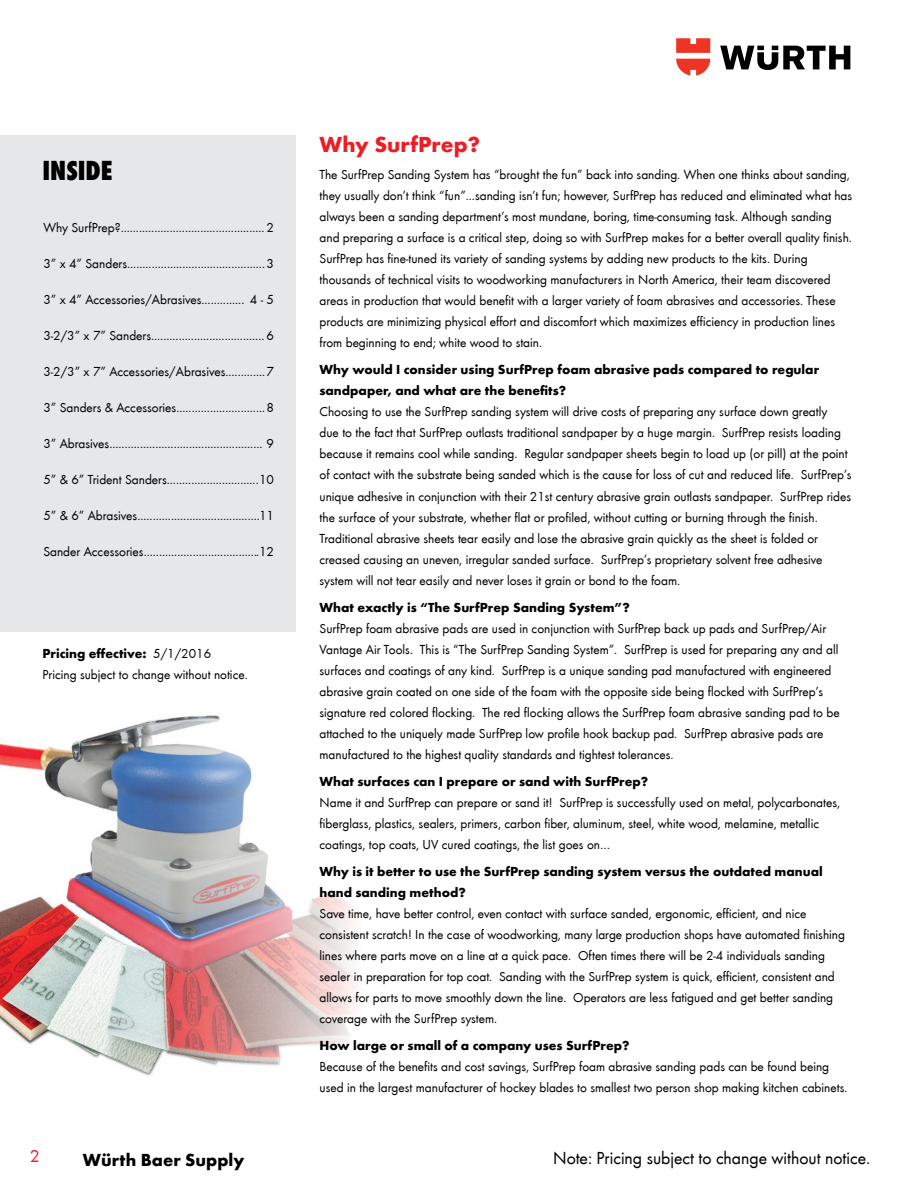
<style>
.page{position:relative;width:918px;height:1188px;background:#fff}
.page>*{position:absolute;margin:0;border:0;box-sizing:border-box;transform-origin:0 0}
.t1{font:800 condensed 28.5px "Wuerth";color:#000}
.t2{font:700 22.5px "Wuerth";color:#ed1d24}
.t3{font:18px "Wuerth";color:#000}
.t4{font:700 18px "Wuerth";color:#000}
.t5{font:18px "Wuerth";color:#ed1d24}
.t6{font:13.5px/21px "Wuerth";color:#000}
.t7{font:700 13.5px/21px "Wuerth";color:#000}
.s1{font-weight:700}
</style>
<div class="page">
<svg style="left:720px;top:46px;width:130px;height:24px"></svg>
<svg style="left:676px;top:38px;width:34px;height:38px"></svg>
<img style="left:0;top:715px;width:355px;height:361px">
<div style="left:0;top:135px;width:296px;height:497px;background:#e6e7e8"></div>
<h1 class="t1" style="left:43px;top:150px;width:72px">INSIDE</h1>
<p class="t6" style="left:43px;top:216px;width:232px">Why SurfPrep?...............................................2</p>
<p class="t6" style="left:43px;top:252px;width:232px">3” x 4” Sanders.............................................3</p>
<p class="t6" style="left:43px;top:288px;width:232px">3” x 4” Accessories/Abrasives.............. 4 - 5</p>
<p class="t6" style="left:43px;top:324px;width:232px">3-2/3” x 7” Sanders..................................... 6</p>
<p class="t6" style="left:43px;top:360px;width:232px">3-2/3” x 7” Accessories/Abrasives.............7</p>
<p class="t6" style="left:43px;top:396px;width:232px">3” Sanders &amp; Accessories.............................8</p>
<p class="t6" style="left:43px;top:432px;width:232px">3” Abrasives.................................................. 9</p>
<p class="t6" style="left:43px;top:468px;width:232px">5” &amp; 6” Trident Sanders..............................10</p>
<p class="t6" style="left:43px;top:504px;width:232px">5” &amp; 6” Abrasives........................................11</p>
<p class="t6" style="left:43px;top:540px;width:232px">Sander Accessories......................................12</p>
<p class="t6" style="left:43px;top:642px;width:207px"><span class="s1">Pricing effective:</span> 5/1/2016<br>Pricing subject to change without notice.</p>
<h2 class="t2" style="left:320px;top:128px;width:162px">Why SurfPrep?</h2>
<p class="t6" style="left:320px;top:164px;width:534px">The SurfPrep Sanding System has “brought the fun” back into sanding. When one thinks about sanding, they usually don’t think “fun”...sanding isn’t fun; however, SurfPrep has reduced and eliminated what has always been a sanding department’s most mundane, boring, time-consuming task. Although sanding and preparing a surface is a critical step, doing so with SurfPrep makes for a better overall quality finish.<br>SurfPrep has fine-tuned its variety of sanding systems by adding new products to the kits. During thousands of technical visits to woodworking manufacturers in North America, their team discovered areas in production that would benefit with a larger variety of foam abrasives and accessories. These products are minimizing physical effort and discomfort which maximizes efficiency in production lines from beginning to end; white wood to stain.</p>
<p class="t7" style="left:320px;top:358px;width:501px">Why would I consider using SurfPrep foam abrasive pads compared to regular sandpaper, and what are the benefits?</p>
<p class="t6" style="left:320px;top:401px;width:534px">Choosing to use the SurfPrep sanding system will drive costs of preparing any surface down greatly<br>due to the fact that SurfPrep outlasts traditional sandpaper by a huge margin. SurfPrep resists loading because it remains cool while sanding. Regular sandpaper sheets begin to load up (or pill) at the point of contact with the substrate being sanded which is the cause for loss of cut and reduced life. SurfPrep’s unique adhesive in conjunction with their 21st century abrasive grain outlasts sandpaper. SurfPrep rides the surface of your substrate, whether flat or profiled, without cutting or burning through the finish.<br>Traditional abrasive sheets tear easily and lose the abrasive grain quickly as the sheet is folded or creased causing an uneven, irregular sanded surface. SurfPrep’s proprietary solvent free adhesive system will not tear easily and never loses it grain or bond to the foam.</p>
<p class="t7" style="left:320px;top:596px;width:312px">What exactly is “The SurfPrep Sanding System”?</p>
<p class="t6" style="left:320px;top:617px;width:522px">SurfPrep foam abrasive pads are used in conjunction with SurfPrep back up pads and SurfPrep/Air Vantage Air Tools. This is “The SurfPrep Sanding System”. SurfPrep is used for preparing any and all surfaces and coatings of any kind. SurfPrep is a unique sanding pad manufactured with engineered abrasive grain coated on one side of the foam with the opposite side being flocked with SurfPrep’s signature red colored flocking. The red flocking allows the SurfPrep foam abrasive sanding pad to be attached to the uniquely made SurfPrep low profile hook backup pad. SurfPrep abrasive pads are manufactured to the highest quality standards and tightest tolerances.</p>
<p class="t7" style="left:320px;top:770px;width:330px">What surfaces can I prepare or sand with SurfPrep?</p>
<p class="t6" style="left:320px;top:791px;width:522px">Name it and SurfPrep can prepare or sand it! SurfPrep is successfully used on metal, polycarbonates, fiberglass, plastics, sealers, primers, carbon fiber, aluminum, steel, white wood, melamine, metallic coatings, top coats, UV cured coatings, the list goes on…</p>
<p class="t7" style="left:320px;top:860px;width:505px">Why is it better to use the SurfPrep sanding system versus the outdated manual hand sanding method?</p>
<p class="t6" style="left:320px;top:902px;width:527px">Save time, have better control, even contact with surface sanded, ergonomic, efficient, and nice consistent scratch! In the case of woodworking, many large production shops have automated finishing lines where parts move on a line at a quick pace. Often times there will be 2-4 individuals sanding sealer in preparation for top coat. Sanding with the SurfPrep system is quick, efficient, consistent and allows for parts to move smoothly down the line. Operators are less fatigued and get better sanding coverage with the SurfPrep system.</p>
<p class="t7" style="left:320px;top:1034px;width:311px">How large or small of a company uses SurfPrep?</p>
<p class="t6" style="left:320px;top:1055px;width:529px">Because of the benefits and cost savings, SurfPrep foam abrasive sanding pads can be found being used in the largest manufacturer of hockey blades to smallest two person shop making kitchen cabinets.</p>
<h3 class="t5" style="left:30px;top:1144px;width:11px">2</h3>
<h3 class="t4" style="left:83px;top:1146px;width:163px">Würth Baer Supply</h3>
<h3 class="t3" style="left:553px;top:1146px;width:319px">Note: Pricing subject to change without notice.</h3>
</div>
